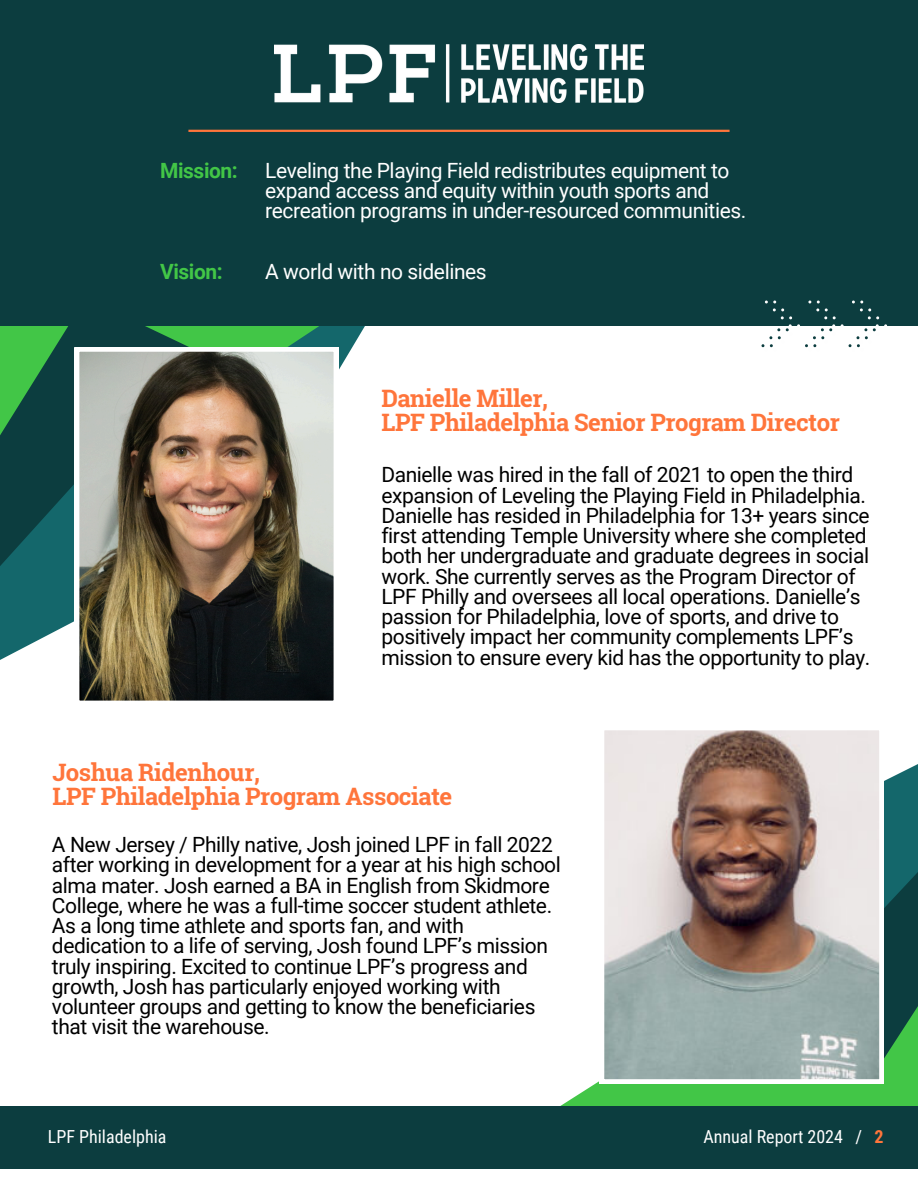
<style>
.page{position:relative;width:918px;height:1188px;background:#fff}
.page>*{position:absolute;margin:0;border:0;box-sizing:border-box;transform-origin:0 0}
.t1{font:700 24px/23.7px "Roboto Slab";letter-spacing:-.02em;color:#ff753b}
.t2{font:21px/20.2px "Roboto";letter-spacing:-.02em;color:#000}
.t3{font:21px/20.2px "Roboto";letter-spacing:-.02em;color:#fff}
.t4{font:700 21px "Roboto";letter-spacing:-.02em;color:#42c647}
.t5{font:18px "Roboto Condensed";color:#fff}
.s1{font-weight:700;color:#ff753b}
</style>
<div class="page">
<svg style="left:0;top:616px;width:74px;height:44px;fill:#14676b"></svg>
<svg style="left:0;top:326px;width:365px;height:290px"></svg>
<div style="left:0;top:0;width:918px;height:326px;background:#0c3d3f"></div>
<img style="left:274px;top:44px;width:369px;height:59px">
<svg style="left:884px;top:764px;width:34px;height:18px"></svg>
<svg style="left:560px;top:782px;width:358px;height:324px"></svg>
<div style="left:0;top:1106px;width:918px;height:63px;background:#0c3d3f"></div>
<svg style="left:762px;top:300px;width:125px;height:48px"></svg>
<hr style="left:188px;top:130px;width:542px;height:2px;background:#ff753b">
<img style="left:75px;top:347px;width:263px;height:354px">
<svg style="left:600px;top:730px;width:283px;height:354px;background:#b1aaa6"></svg>
<p class="t4" style="left:160px;top:158px;width:79px">Mission:</p>
<p class="t4" style="left:160px;top:259px;width:64px">Vision:</p>
<h2 class="t3" style="left:265px;top:161px;width:483px">Leveling the Playing Field redistributes equipment to expand access and equity within youth sports and recreation programs in under-resourced communities.</h2>
<h3 class="t3" style="left:265px;top:261px;width:223px">A world with no sidelines</h3>
<h2 class="t1" style="left:381px;top:386px;width:460px">Danielle Miller,<br>LPF Philadelphia Senior Program Director</h2>
<h3 class="t2" style="left:381px;top:465px;width:490px">Danielle was hired in the fall of 2021 to open the third expansion of Leveling the Playing Field in Philadelphia.<br>Danielle has resided in Philadelphia for 13+ years since first attending Temple University where she completed both her undergraduate and graduate degrees in social work. She currently serves as the Program Director of LPF Philly and oversees all local operations. Danielle’s passion for Philadelphia, love of sports, and drive to positively impact her community complements LPF’s mission to ensure every kid has the opportunity to play.</h3>
<p class="t1" style="left:52px;top:760px;width:401px">Joshua Ridenhour,<br>LPF Philadelphia Program Associate</p>
<p class="t2" style="left:52px;top:835px;width:510px">A New Jersey / Philly native, Josh joined LPF in fall 2022 after working in development for a year at his high school alma mater. Josh earned a BA in English from Skidmore College, where he was a full-time soccer student athlete.<br>As a long time athlete and sports fan, and with dedication to a life of serving, Josh found LPF’s mission truly inspiring. Excited to continue LPF’s progress and growth, Josh has particularly enjoyed working with volunteer groups and getting to know the beneficiaries that visit the warehouse.</p>
<p class="t5" style="left:48px;top:1127px;width:120px">LPF Philadelphia</p>
<p class="t5" style="left:703px;top:1127px;width:182px">Annual Report 2024 / <span class="s1">2</span></p>
</div>
